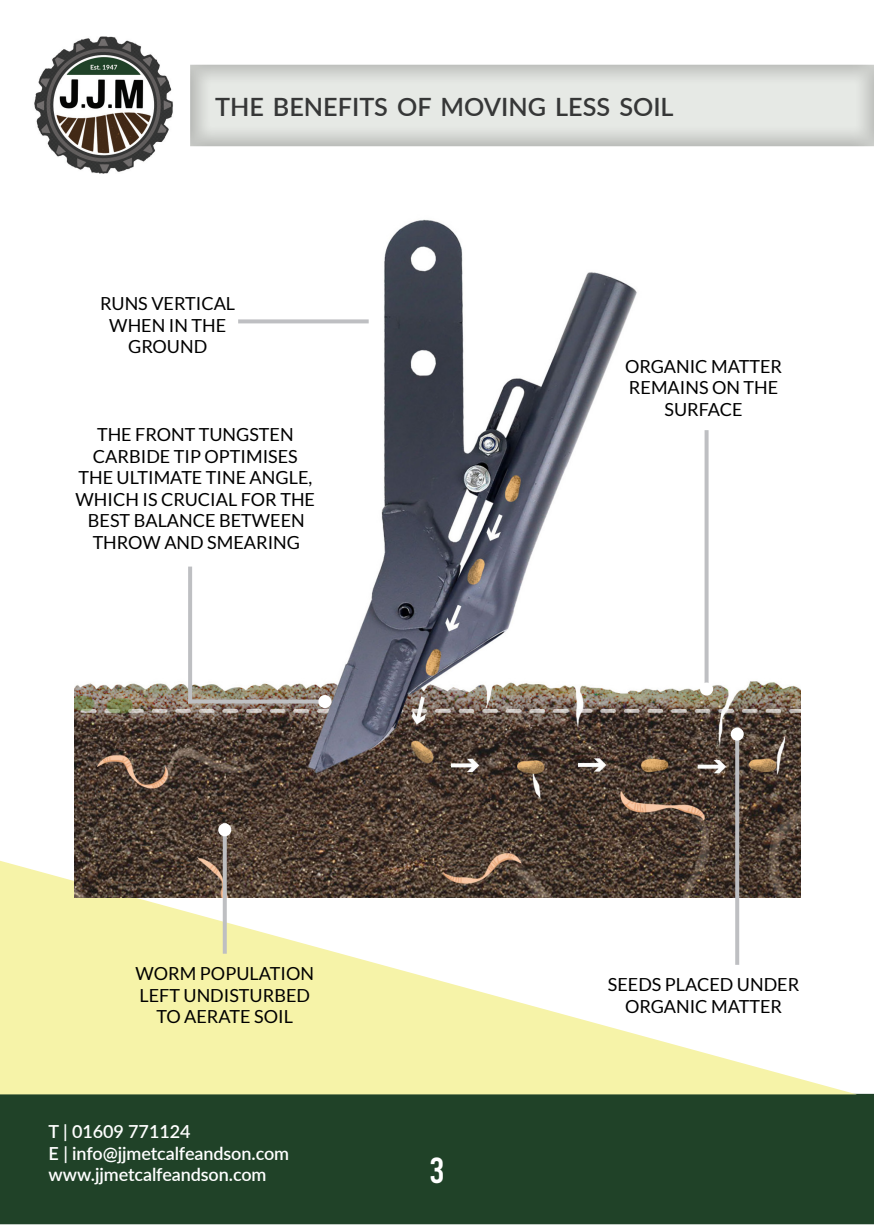
<style>
.page{position:relative;width:874px;height:1225px;background:#fff}
.page>*{position:absolute;margin:0;border:0;box-sizing:border-box;transform-origin:0 0}
.t1{font:36px "Bebas";color:#fff}
.t2{font:600 25.2px "Lato";color:#363737}
.t3{font:18px/21.6px "Lato";color:#000;text-align:center}
.t4{font:600 18px "Lato";letter-spacing:-.005em;color:#fff}
</style>
<div class="page">
<div style="left:187px;top:63px;width:686px;height:86px;background:#231f20;opacity:.75"></div>
<img style="left:34px;top:36px;width:139px;height:138px">
<div style="left:1px;top:1094px;width:871px;height:129px;background:#204228"></div>
<div style="left:0;top:1093px;width:873px;height:131px;border:2px solid #204228"></div>
<svg style="left:0;top:860px;width:856px;height:234px;fill:#f6f3a8"></svg>
<img style="left:74px;top:219px;width:726px;height:678px">
<svg style="left:704px;top:430px;width:4px;height:252px"></svg>
<svg style="left:223px;top:836px;width:4px;height:117px"></svg>
<div style="left:701px;top:684px;width:9px;height:9px;background:#fff;border-radius:50%"></div>
<div style="left:699px;top:682px;width:13px;height:13px;border:4px solid #fff;border-radius:50%"></div>
<div style="left:220px;top:825px;width:9px;height:9px;background:#fff;border-radius:50%"></div>
<div style="left:218px;top:823px;width:13px;height:13px;border:4px solid #fff;border-radius:50%"></div>
<svg style="left:734px;top:740px;width:4px;height:224px"></svg>
<div style="left:732px;top:729px;width:9px;height:9px;background:#fff;border-radius:50%"></div>
<div style="left:730px;top:727px;width:13px;height:13px;border:4px solid #fff;border-radius:50%"></div>
<svg style="left:238px;top:319px;width:130px;height:4px"></svg>
<svg style="left:192px;top:699px;width:126px;height:4px"></svg>
<div style="left:320px;top:697px;width:9px;height:9px;background:#fff;border-radius:50%"></div>
<div style="left:318px;top:695px;width:13px;height:13px;border:4px solid #fff;border-radius:50%"></div>
<hr style="left:188px;top:566px;width:4px;height:137px;background:#bebfc2">
<p class="t2" style="left:215px;top:88px;width:460px">THE BENEFITS OF MOVING LESS SOIL</p>
<p class="t3" style="left:100px;top:292px;width:136px">RUNS VERTICAL<br>WHEN IN THE<br>GROUND</p>
<p class="t3" style="left:76px;top:423px;width:241px">THE FRONT TUNGSTEN<br>CARBIDE TIP OPTIMISES<br>THE ULTIMATE TINE ANGLE,<br>WHICH IS CRUCIAL FOR THE<br>BEST BALANCE BETWEEN<br>THROW AND SMEARING</p>
<p class="t3" style="left:624px;top:355px;width:158px">ORGANIC MATTER<br>REMAINS ON THE<br>SURFACE</p>
<p class="t3" style="left:135px;top:962px;width:180px">WORM POPULATION<br>LEFT UNDISTURBED<br>TO AERATE SOIL</p>
<p class="t3" style="left:607px;top:973px;width:193px">SEEDS PLACED UNDER<br>ORGANIC MATTER</p>
<p class="t4" style="left:49px;top:1118px;width:143px">T | 01609 771124</p>
<p class="t4" style="left:49px;top:1140px;width:242px">E | info@jjmetcalfeandson.com</p>
<p class="t4" style="left:49px;top:1161px;width:219px">www.jjmetcalfeandson.com</p>
<p class="t1" style="left:429px;top:1152px;width:16px">3</p>
</div>
